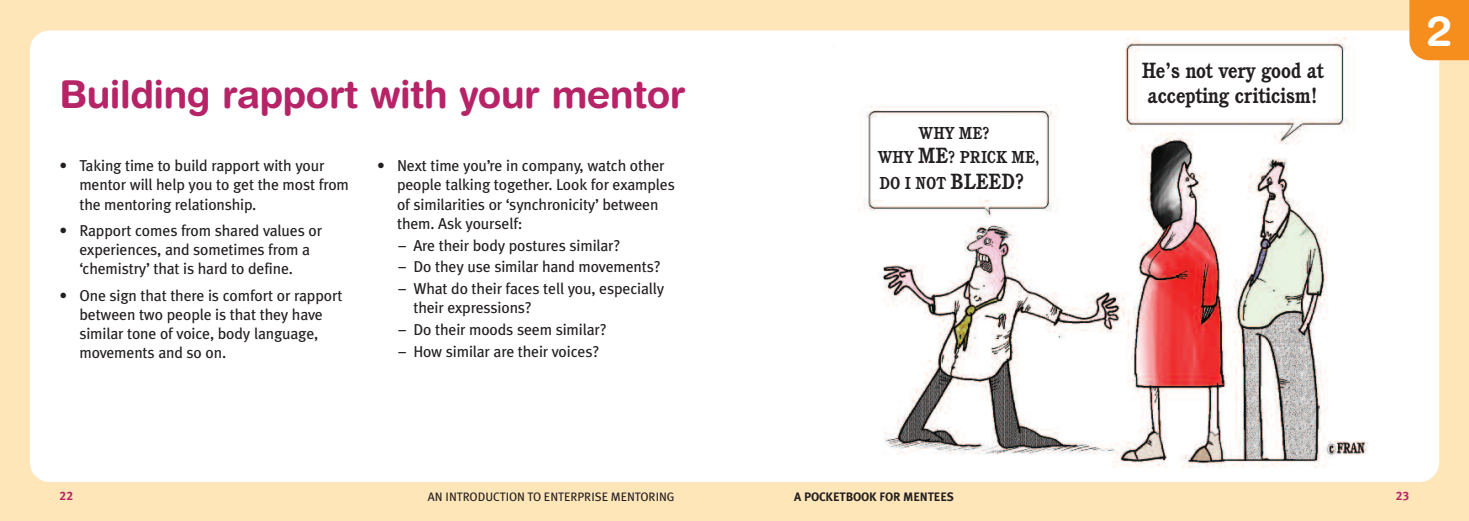
<style>
.page{position:relative;width:1469px;height:521px;background:#fff}
.page>*{position:absolute;margin:0;border:0;box-sizing:border-box;transform-origin:0 0}
.t1{font:700 42px "Helvetica Rounded";color:#fff}
.t2{font:700 38.5px "Helvetica Rounded";letter-spacing:-.01em;color:#b62467}
.t3{font:700 21.7px/24.8px "Calgary";color:#231f20;scale:.9 1}
.t4{font:700 16.97px/24px "Calgary";color:#231f20;text-align:center;scale:.9 1}
.t5{font:15.75px/19.2px "Meta Plus";letter-spacing:-.01em;color:#231f20}
.t6{font:12.25px "Meta Plus";letter-spacing:-.005em;color:#231f20}
.t7{font:700 12.25px "Meta Plus";letter-spacing:-.01em;color:#231f20}
.t8{font:12.25px "Meta Bold LF";color:#b62467}
.s1{font-size:21.7px}
</style>
<div class="page">
<div style="left:734px;top:0;width:734px;height:521px;background:#fee6b9"></div>
<div style="left:0;top:0;width:734px;height:521px;background:#fee6b9"></div>
<div style="left:30px;top:30px;width:1409px;height:452px;background:#fff;border-radius:20px"></div>
<div style="left:1409px;top:0;width:59px;height:60px;background:#f68e1e"></div>
<img style="left:859px;top:37px;width:510px;height:431px">
<h2 class="t2" style="left:60px;top:80px;width:627px">Building rapport with your mentor</h2>
<p class="t5" style="left:79px;top:156px;width:271px;text-indent:-20px">• Taking time to build rapport with your mentor will help you to get the most from the mentoring relationship.</p>
<p class="t5" style="left:60px;top:221px;width:264px;text-align:center">• Rapport comes from shared values or experiences, and sometimes from a ‘chemistry’ that is hard to define.</p>
<p class="t5" style="left:79px;top:286px;width:265px;text-indent:-20px">• One sign that there is comfort or rapport between two people is that they have similar tone of voice, body language, movements and so on.</p>
<p class="t5" style="left:397px;top:156px;width:279px;text-indent:-20px">• Next time you’re in company, watch other people talking together. Look for examples of similarities or ‘synchronicity’ between them. Ask yourself:</p>
<p class="t5" style="left:398px;top:236px;width:223px">– Are their body postures similar?</p>
<p class="t5" style="left:398px;top:257px;width:264px">– Do they use similar hand movements?</p>
<p class="t5" style="left:413px;top:279px;width:252px;text-indent:-15px">– What do their faces tell you, especially their expressions?</p>
<p class="t5" style="left:398px;top:320px;width:209px">– Do their moods seem similar?</p>
<p class="t5" style="left:398px;top:342px;width:202px">– How similar are their voices?</p>
<p class="t4" style="left:877px;top:123px;width:181px">WHY ME?<br>WHY <span class="s1">ME</span>? PRICK ME,</p>
<p class="t4" style="left:879px;top:173px;width:163px">DO I NOT <span class="s1">BLEED?</span></p>
<h3 class="t3" style="left:1141px;top:60px;width:204px">He’s not very good at accepting criticism!</h3>
<h1 class="t1" style="left:1426px;top:15px;width:26px">2</h1>
<p class="t8" style="left:60px;top:492px;width:15px">22</p>
<p class="t6" style="left:428px;top:489px;width:248px">AN INTRODUCTION TO ENTERPRISE MENTORING</p>
<p class="t7" style="left:794px;top:489px;width:161px">A POCKETBOOK FOR MENTEES</p>
<p class="t8" style="left:1395px;top:492px;width:15px">23</p>
</div>
